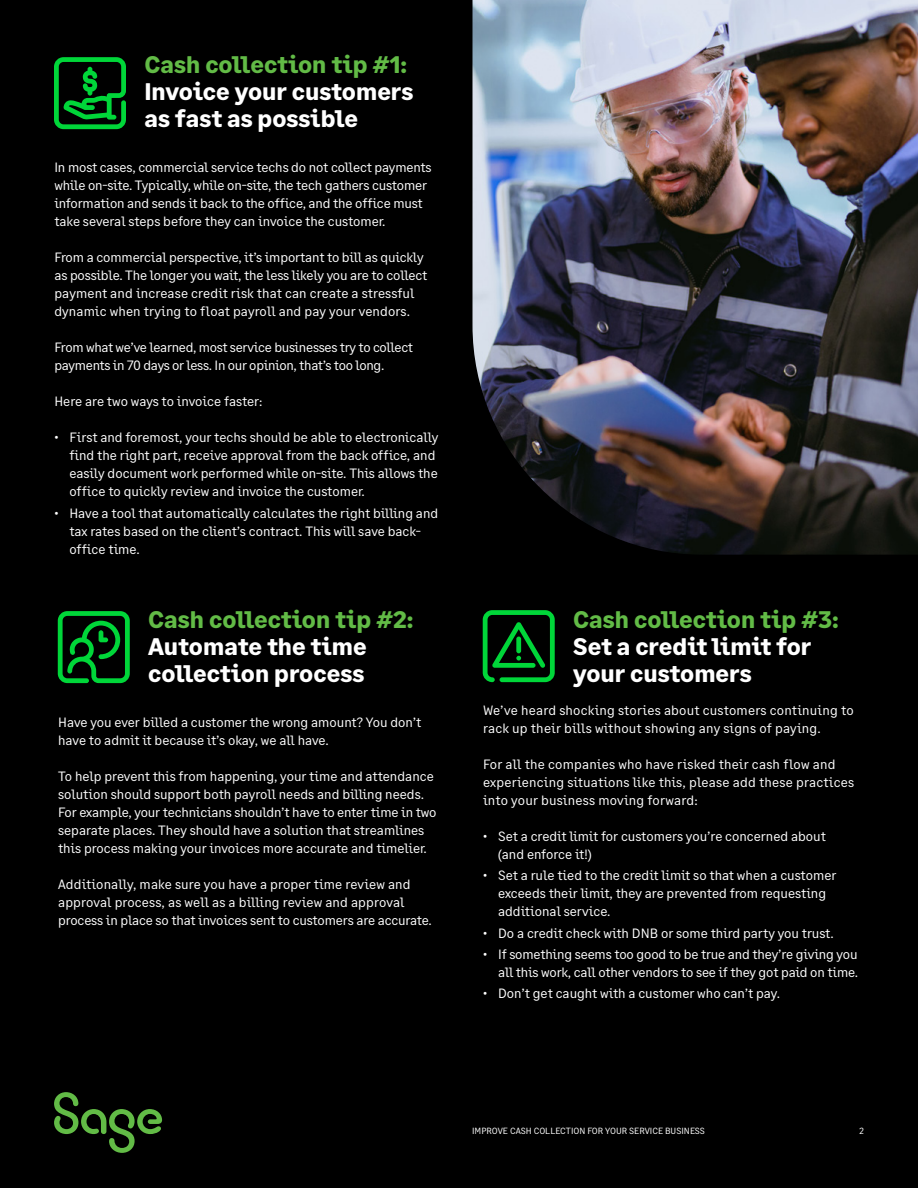
<style>
.page{position:relative;width:918px;height:1188px;background:#000}
.page>*{position:absolute;margin:0;border:0;box-sizing:border-box;transform-origin:0 0}
.t1{font:700 24px/27px "Sage Text";color:#fff}
.t2{font:700 24px "Sage Text";color:#62bb46}
.t3{font:13.5px/18px "Sage Text";color:#fff}
.t4{font:13.5px/18px "Sage Text";letter-spacing:-.02em;color:#fff}
.t5{font:9px "Sage Text";color:#fff}
</style>
<div class="page">
<img style="left:472px;top:0;width:446px;height:555px">
<svg style="left:54px;top:57px;width:72px;height:72px"></svg>
<svg style="left:58px;top:611px;width:72px;height:72px"></svg>
<svg style="left:483px;top:610px;width:72px;height:72px"></svg>
<svg style="left:54px;top:1092px;width:108px;height:61px"></svg>
<h1 class="t2" style="left:144px;top:50px;width:264px">Cash collection tip #1:</h1>
<h1 class="t1" style="left:144px;top:79px;width:271px">Invoice your customers as fast as possible</h1>
<p class="t3" style="left:54px;top:159px;width:379px">In most cases, commercial service techs do not collect payments while on-site. Typically, while on-site, the tech gathers customer information and sends it back to the office, and the office must take several steps before they can invoice the customer.</p>
<p class="t3" style="left:54px;top:249px;width:374px">From a commercial perspective, it’s important to bill as quickly as possible. The longer you wait, the less likely you are to collect payment and increase credit risk that can create a stressful dynamic when trying to float payroll and pay your vendors.</p>
<p class="t4" style="left:54px;top:339px;width:360px">From what we’ve learned, most service businesses try to collect payments in 70 days or less. In our opinion, that’s too long.</p>
<p class="t3" style="left:54px;top:393px;width:210px">Here are two ways to invoice faster:</p>
<p class="t3" style="left:69px;top:429px;width:371px;text-indent:-15px">• First and foremost, your techs should be able to electronically find the right part, receive approval from the back office, and easily document work performed while on-site. This allows the office to quickly review and invoice the customer.</p>
<p class="t3" style="left:69px;top:504px;width:370px;text-indent:-15px">• Have a tool that automatically calculates the right billing and tax rates based on the client’s contract. This will save back&shy;office time.</p>
<h1 class="t2" style="left:148px;top:605px;width:267px">Cash collection tip #2:</h1>
<h1 class="t1" style="left:148px;top:634px;width:220px">Automate the time collection process</h1>
<p class="t3" style="left:58px;top:713px;width:365px">Have you ever billed a customer the wrong amount? You don’t have to admit it because it’s okay, we all have.</p>
<p class="t3" style="left:58px;top:767px;width:380px">To help prevent this from happening, your time and attendance solution should support both payroll needs and billing needs.<br>For example, your technicians shouldn’t have to enter time in two separate places. They should have a solution that streamlines this process making your invoices more accurate and timelier.</p>
<p class="t3" style="left:58px;top:875px;width:375px">Additionally, make sure you have a proper time review and approval process, as well as a billing review and approval process in place so that invoices sent to customers are accurate.</p>
<h1 class="t2" style="left:573px;top:605px;width:267px">Cash collection tip #3:</h1>
<h1 class="t1" style="left:573px;top:634px;width:240px">Set a credit limit for your customers</h1>
<p class="t3" style="left:483px;top:702px;width:372px">We’ve heard shocking stories about customers continuing to rack up their bills without showing any signs of paying.</p>
<p class="t3" style="left:483px;top:756px;width:373px">For all the companies who have risked their cash flow and experiencing situations like this, please add these practices into your business moving forward:</p>
<p class="t3" style="left:498px;top:828px;width:329px;text-indent:-15px">• Set a credit limit for customers you’re concerned about (and enforce it!)</p>
<p class="t3" style="left:498px;top:867px;width:340px;text-indent:-15px">• Set a rule tied to the credit limit so that when a customer exceeds their limit, they are prevented from requesting additional service.</p>
<p class="t3" style="left:483px;top:924px;width:352px">• Do a credit check with DNB or some third party you trust.</p>
<p class="t3" style="left:483px;top:945px;width:377px;text-align:right">• If something seems too good to be true and they’re giving you all this work, call other vendors to see if they got paid on time.</p>
<p class="t3" style="left:483px;top:984px;width:298px">• Don’t get caught with a customer who can’t pay.</p>
<p class="t5" style="left:472px;top:1125px;width:234px">IMPROVE CASH COLLECTION FOR YOUR SERVICE BUSINESS</p>
<p class="t5" style="left:860px;top:1125px;width:6px">2</p>
</div>
